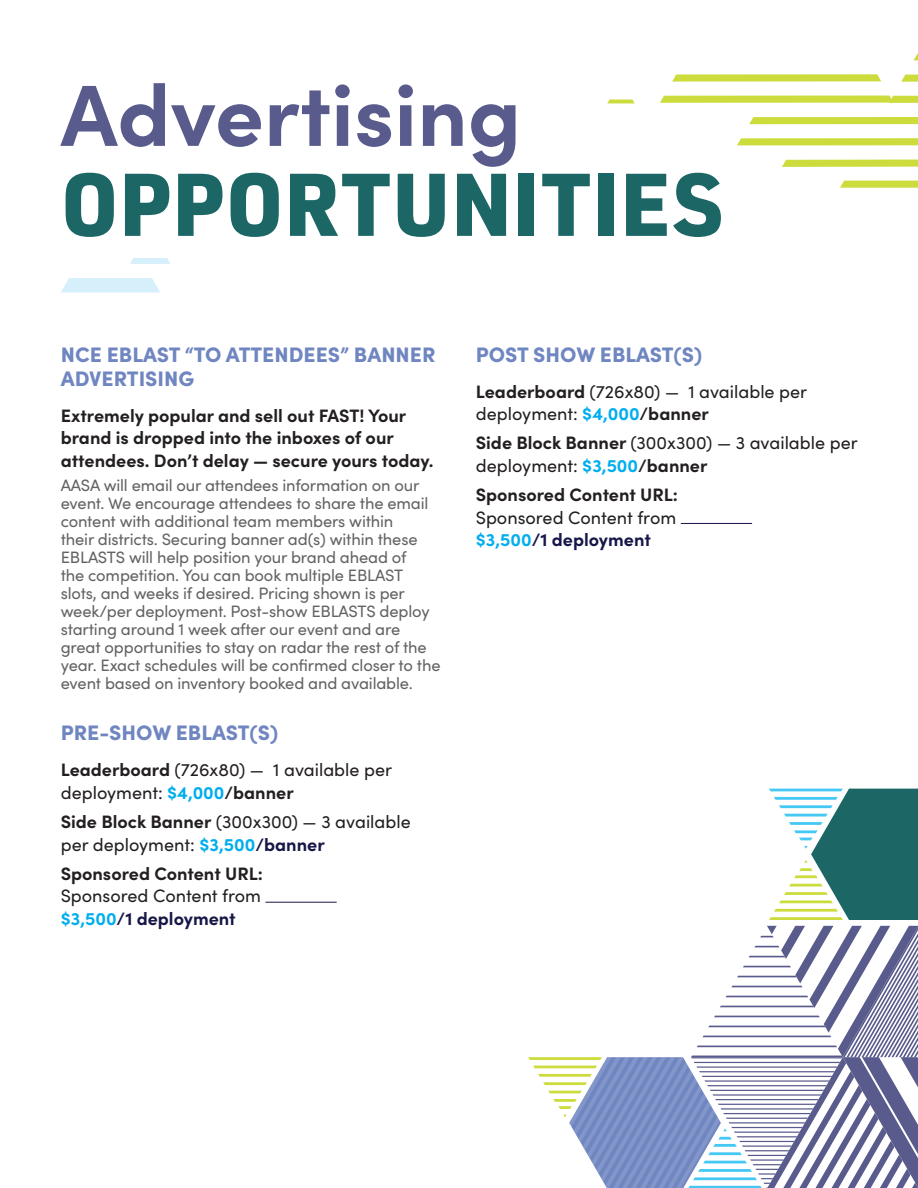
<style>
.page{position:relative;width:918px;height:1188px;background:#fff}
.page>*{position:absolute;margin:0;border:0;box-sizing:border-box;transform-origin:0 0}
.t1{font:900 87px "URWDIN";letter-spacing:.015em;color:#1c6666}
.t2{font:700 87px "Sofia Pro";color:#595b8c}
.purple_subheads{font:900 21px/24px "Sofia Pro";color:#7086c1}
.cost{font:18px/22.5px "Sofia Pro";color:#231f20}
.cost-2{font:700 18px/22.5px "Sofia Pro";color:#231f20;text-align:justify}
.Body{font:16.5px/18px "Sofia Pro";letter-spacing:-.01em;color:#636366}
.s1{font-weight:700}
.s2{font-weight:700;color:#00aeee}
.s3{font-weight:700;color:#161648}
.s4{font-weight:400}
.s5{color:#00aeee}
.s6{color:#161648}
</style>
<div class="page">
<hr style="left:265px;top:902px;width:72px;height:1px;background:#161648">
<hr style="left:681px;top:523px;width:71px;height:1px;background:#161648">
<svg style="left:672px;top:74px;width:209px;height:8px;background:#d2e056"></svg>
<svg style="left:607px;top:100px;width:28px;height:3px"></svg>
<svg style="left:840px;top:181px;width:78px;height:7px"></svg>
<svg style="left:782px;top:160px;width:136px;height:7px"></svg>
<svg style="left:737px;top:138px;width:181px;height:7px"></svg>
<svg style="left:749px;top:117px;width:169px;height:7px"></svg>
<svg style="left:660px;top:96px;width:258px;height:7px;background:#cedd46"></svg>
<svg style="left:901px;top:75px;width:17px;height:7px"></svg>
<svg style="left:914px;top:53px;width:4px;height:7px"></svg>
<svg style="left:61px;top:278px;width:99px;height:14px"></svg>
<svg style="left:130px;top:258px;width:40px;height:6px"></svg>
<svg style="left:528px;top:926px;width:390px;height:262px"></svg>
<svg style="left:769px;top:789px;width:149px;height:131px"></svg>
<p class="t2" style="left:61px;top:48px;width:462px">Advertising</p>
<p class="t1" style="left:61px;top:144px;width:664px">OPPORTUNITIES</p>
<p class="purple_subheads" style="left:61px;top:340px;width:376px">NCE EBLAST “TO ATTENDEES” BANNER<br>ADVERTISING</p>
<p class="cost-2" style="left:61px;top:403px;width:374px;text-align:left">Extremely popular and sell out FAST! Your brand is dropped into the inboxes of our attendees. Don’t delay — secure yours today.</p>
<p class="Body" style="left:61px;top:476px;width:381px">AASA will email our attendees information on our event. We encourage attendees to share the email content with additional team members within<br>their districts. Securing banner ad(s) within these EBLASTS will help position your brand ahead of<br>the competition. You can book multiple EBLAST slots, and weeks if desired. Pricing shown is per week/per deployment. Post-show EBLASTS deploy starting around 1 week after our event and are great opportunities to stay on radar the rest of the year. Exact schedules will be confirmed closer to the event based on inventory booked and available.</p>
<p class="purple_subheads" style="left:61px;top:719px;width:219px">PRE-SHOW EBLAST(S)</p>
<p class="cost" style="left:61px;top:758px;width:333px"><span class="s1">Leaderboard</span> (726x80) — 1 available per deployment: <span class="s2">$4,000</span><span class="s1">/banner</span></p>
<p class="cost" style="left:61px;top:810px;width:352px"><span class="s1">Side Block Banner</span> (300x300) — 3 available per deployment: <span class="s2">$3,500</span><span class="s3">/banner</span></p>
<p class="cost-2" style="left:61px;top:861px;width:204px">Sponsored Content URL:<br><span class="s4">Sponsored Content from </span><span class="s5">$3,500</span><span class="s6">/1 deployment</span></p>
<p class="purple_subheads" style="left:476px;top:340px;width:228px">POST SHOW EBLAST(S)</p>
<p class="cost" style="left:476px;top:379px;width:333px"><span class="s1">Leaderboard</span> (726x80) — 1 available per deployment: <span class="s2">$4,000</span><span class="s1">/banner</span></p>
<p class="cost" style="left:476px;top:431px;width:383px"><span class="s1">Side Block Banner</span> (300x300) — 3 available per deployment: <span class="s2">$3,500</span><span class="s1">/banner</span></p>
<p class="cost-2" style="left:476px;top:482px;width:204px">Sponsored Content URL:<br><span class="s4">Sponsored Content from </span><span class="s5">$3,500</span><span class="s6">/1 deployment</span></p>
</div>
